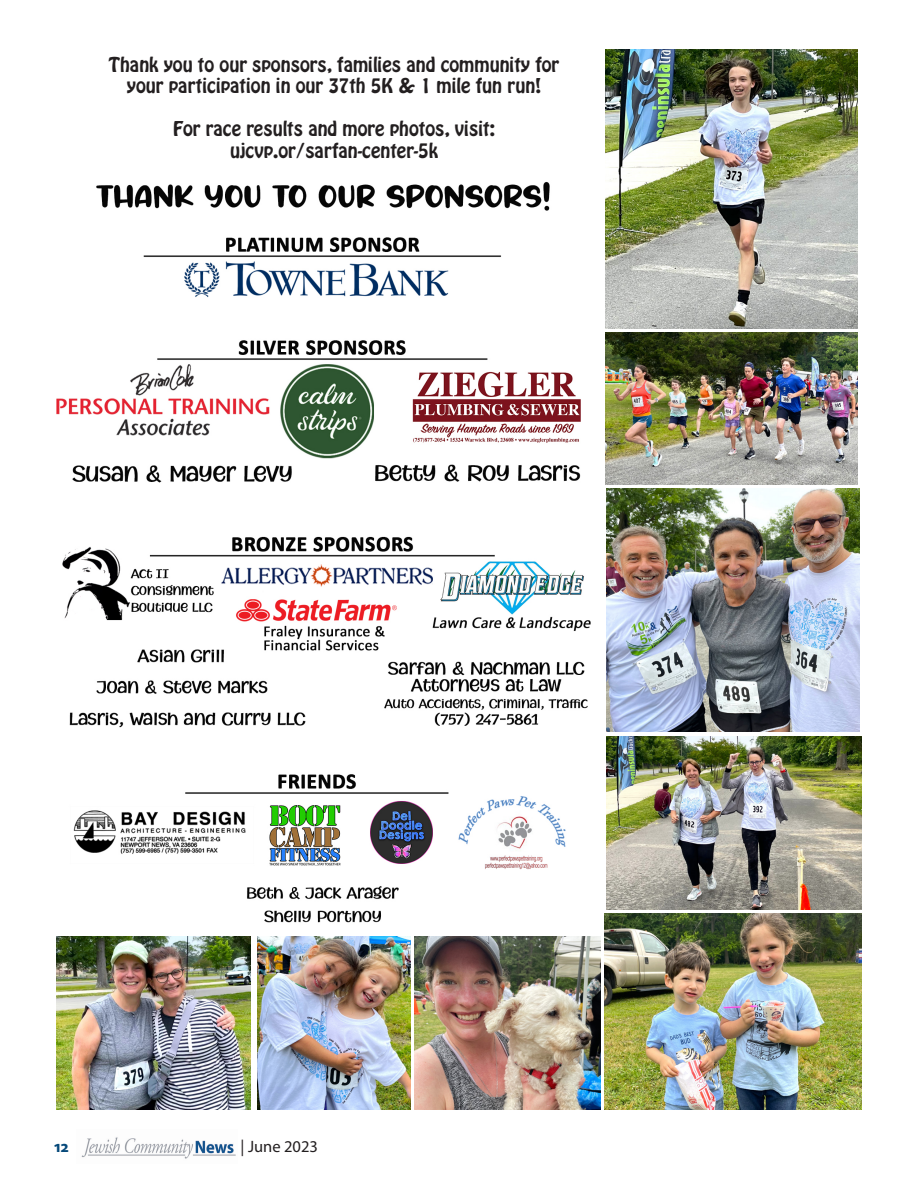
<style>
.page{position:relative;width:918px;height:1188px;background:#fff}
.page>*{position:absolute;margin:0;border:0;box-sizing:border-box;transform-origin:0 0}
.t1{font:18px/21.6px "Hobo Std";color:#231f20;text-align:center}
.t2{font:16.5px "Myriad Pro";color:#231f20}
.t3{font:700 16.5px "Myriad Pro";color:#06497a}
</style>
<div class="page">
<img style="left:81px;top:1137px;width:155px;height:22px">
<img style="left:56px;top:181px;width:535px;height:742px">
<img style="left:605px;top:49px;width:253px;height:279px">
<img style="left:607px;top:488px;width:253px;height:244px">
<img style="left:56px;top:936px;width:194px;height:173px">
<img style="left:605px;top:332px;width:253px;height:152px">
<img style="left:607px;top:736px;width:254px;height:173px">
<img style="left:605px;top:913px;width:257px;height:196px">
<img style="left:415px;top:936px;width:185px;height:173px">
<img style="left:257px;top:936px;width:153px;height:173px">
<p class="t1" style="left:109px;top:54px;width:452px">Thank you to our sponsors, families and community for</p>
<p class="t1" style="left:127px;top:75px;width:416px">your participation in our 37th 5K &amp; 1 mile fun run!</p>
<p class="t1" style="left:173px;top:118px;width:323px">For race results and more photos, visit: ujcvp.or/sarfan-center-5k</p>
<p class="t3" style="left:54px;top:1136px;width:16px">12</p>
<p class="t2" style="left:241px;top:1136px;width:79px">| June 2023</p>
</div>
